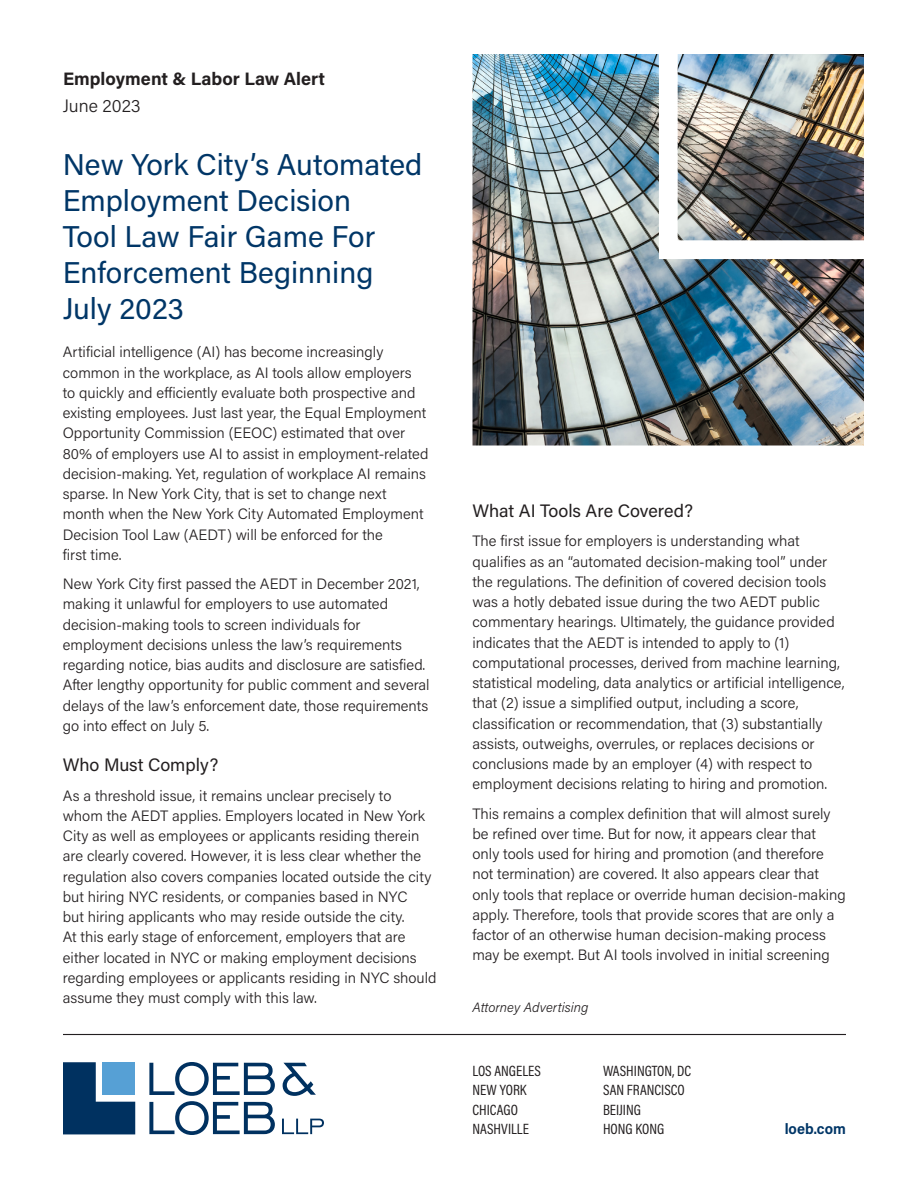
<style>
.page{position:relative;width:918px;height:1188px;background:#fff}
.page>*{position:absolute;margin:0;border:0;box-sizing:border-box;transform-origin:0 0}
._01_Title{font:30px/36px "Acumin Pro";color:#003667}
._02_Body_Head{font:18px "Acumin Pro";color:#231f20}
.t1{font:700 18px "Acumin Pro";color:#231f20}
._00c_Alert_Date{font:300 18px "Acumin Pro";color:#231f20}
._03a_Body{font:300 15px/20.2px "Acumin Pro";color:#231f20}
._10a_Footer_-_List_o{font:15px "Acumin Pro Cond";color:#231f20}
._10b_Footer_-_Websit{font:700 15px "Acumin Pro Semi Cond";color:#003667}
._09f_Attorney_Advert{font:italic 300 13.5px "Acumin Pro";color:#231f20}
</style>
<div class="page">
<img style="left:472px;top:54px;width:392px;height:392px">
<img style="left:659px;top:54px;width:205px;height:205px">
<svg style="left:63px;top:1062px;width:72px;height:72px;background:#1d4872"></svg>
<div style="left:102px;top:1062px;width:33px;height:33px;background:#56a0d5"></div>
<svg style="left:283px;top:1063px;width:33px;height:33px"></svg>
<svg style="left:149px;top:1062px;width:126px;height:73px"></svg>
<svg style="left:282px;top:1119px;width:42px;height:15px"></svg>
<hr style="left:63px;top:1034px;width:783px;height:1px;background:#231f20">
<p class="t1" style="left:63px;top:66px;width:264px">Employment &amp; Labor Law Alert</p>
<p class="_00c_Alert_Date" style="left:63px;top:94px;width:79px">June 2023</p>
<p class="_01_Title" style="left:63px;top:146px;width:361px">New York City’s Automated<br>Employment Decision<br>Tool Law Fair Game For<br>Enforcement Beginning<br>July 2023</p>
<p class="_03a_Body" style="left:63px;top:342px;width:367px">Artificial intelligence (AI) has become increasingly common in the workplace, as AI tools allow employers<br>to quickly and efficiently evaluate both prospective and existing employees. Just last year, the Equal Employment Opportunity Commission (EEOC) estimated that over 80% of employers use AI to assist in employment-related decision-making. Yet, regulation of workplace AI remains sparse. In New York City, that is set to change next month when the New York City Automated Employment Decision Tool Law (AEDT) will be enforced for the<br>first time.</p>
<p class="_03a_Body" style="left:63px;top:573px;width:368px">New York City first passed the AEDT in December 2021, making it unlawful for employers to use automated decision-making tools to screen individuals for employment decisions unless the law’s requirements regarding notice, bias audits and disclosure are satisfied.<br>After lengthy opportunity for public comment and several delays of the law’s enforcement date, those requirements go into effect on July 5.</p>
<p class="_02_Body_Head" style="left:63px;top:753px;width:157px">Who Must Comply?</p>
<p class="_03a_Body" style="left:63px;top:785px;width:375px">As a threshold issue, it remains unclear precisely to<br>whom the AEDT applies. Employers located in New York City as well as employees or applicants residing therein are clearly covered. However, it is less clear whether the regulation also covers companies located outside the city but hiring NYC residents, or companies based in NYC<br>but hiring applicants who may reside outside the city.<br>At this early stage of enforcement, employers that are either located in NYC or making employment decisions regarding employees or applicants residing in NYC should assume they must comply with this law.</p>
<p class="_02_Body_Head" style="left:472px;top:498px;width:222px">What AI Tools Are Covered?</p>
<p class="_03a_Body" style="left:472px;top:531px;width:374px">The first issue for employers is understanding what qualifies as an “automated decision-making tool” under the regulations. The definition of covered decision tools was a hotly debated issue during the two AEDT public commentary hearings. Ultimately, the guidance provided indicates that the AEDT is intended to apply to (1) computational processes, derived from machine learning, statistical modeling, data analytics or artificial intelligence, that (2) issue a simplified output, including a score, classification or recommendation, that (3) substantially assists, outweighs, overrules, or replaces decisions or conclusions made by an employer (4) with respect to employment decisions relating to hiring and promotion.</p>
<p class="_03a_Body" style="left:472px;top:803px;width:375px">This remains a complex definition that will almost surely be refined over time. But for now, it appears clear that only tools used for hiring and promotion (and therefore not termination) are covered. It also appears clear that only tools that replace or override human decision-making apply. Therefore, tools that provide scores that are only a factor of an otherwise human decision-making process may be exempt. But AI tools involved in initial screening</p>
<p class="_09f_Attorney_Advert" style="left:472px;top:998px;width:117px">Attorney Advertising</p>
<p class="_10a_Footer_-_List_o" style="left:472px;top:1061px;width:70px">LOS ANGELES</p>
<p class="_10a_Footer_-_List_o" style="left:472px;top:1080px;width:56px">NEW YORK</p>
<p class="_10a_Footer_-_List_o" style="left:472px;top:1100px;width:47px">CHICAGO</p>
<p class="_10a_Footer_-_List_o" style="left:472px;top:1119px;width:58px">NASHVILLE</p>
<p class="_10a_Footer_-_List_o" style="left:603px;top:1061px;width:90px">WASHINGTON, DC</p>
<p class="_10a_Footer_-_List_o" style="left:603px;top:1080px;width:83px">SAN FRANCISCO</p>
<p class="_10a_Footer_-_List_o" style="left:603px;top:1100px;width:40px">BEIJING</p>
<p class="_10a_Footer_-_List_o" style="left:603px;top:1119px;width:63px">HONG KONG</p>
<p class="_10b_Footer_-_Websit" style="left:785px;top:1118px;width:63px">loeb.com</p>
</div>
